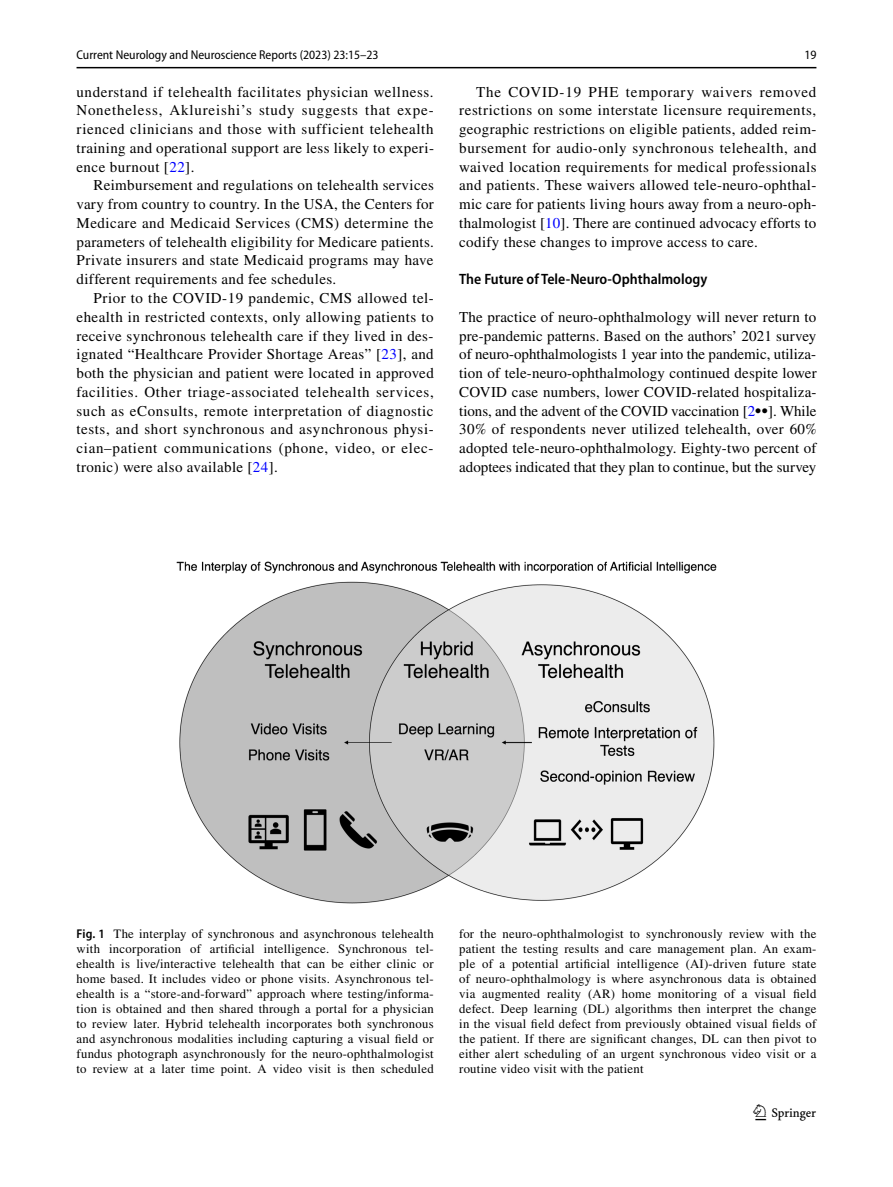
<style>
.page{position:relative;width:893px;height:1187px;background:#fff}
.page>*{position:absolute;margin:0;border:0;box-sizing:border-box;transform-origin:0 0}
.t1{font:22.5px "Springnew Regular 3";color:#000}
.t2{font:15px/18.8px "STIX";letter-spacing:.025em;color:#000;text-align:justify}
.t3{font:600 semi-condensed 15px "Myriad Pro";color:#000}
.t4{font:12.75px/15px "STIX";letter-spacing:.02em;color:#000;text-align:justify}
.t5{font:semi-condensed 12.75px "Myriad Pro";color:#000}
.s1{color:#00f}
.s2{font-size:12.75px}
.s3{font-family:"Myriad Pro";font-weight:600;font-stretch:semi-condensed}
</style>
<div class="page">
<hr style="left:77px;top:67px;width:739px;height:1px;background:#000">
<img style="left:176px;top:561px;width:540px;height:342px">
<p class="t5" style="left:77px;top:48px;width:304px">Current Neurology and Neuroscience Reports (2023) 23:15–23</p>
<p class="t5" style="left:804px;top:48px;width:14px">19</p>
<p class="t2" style="left:77px;top:83px;width:359px">understand if telehealth facilitates physician wellness.<br>Nonetheless, Aklureishi’s study suggests that expe&shy;rienced clinicians and those with sufficient telehealth training and operational support are less likely to experi&shy;ence burnout [<span class="s1">22</span>].</p>
<p class="t2" style="left:77px;top:177px;width:359px;text-indent:17px">Reimbursement and regulations on telehealth services vary from country to country. In the USA, the Centers for Medicare and Medicaid Services (CMS) determine the parameters of telehealth eligibility for Medicare patients.<br>Private insurers and state Medicaid programs may have different requirements and fee schedules.</p>
<p class="t2" style="left:77px;top:289px;width:359px;text-indent:17px">Prior to the COVID-19 pandemic, CMS allowed tel&shy;ehealth in restricted contexts, only allowing patients to receive synchronous telehealth care if they lived in des&shy;ignated “Healthcare Provider Shortage Areas” [<span class="s1">23</span>], and both the physician and patient were located in approved facilities. Other triage-associated telehealth services, such as eConsults, remote interpretation of diagnostic tests, and short synchronous and asynchronous physi&shy;cian–patient communications (phone, video, or elec&shy;tronic) were also available [<span class="s1">24</span>].</p>
<p class="t2" style="left:459px;top:83px;width:359px;text-indent:17px">The COVID-19 PHE temporary waivers removed restrictions on some interstate licensure requirements, geographic restrictions on eligible patients, added reim&shy;bursement for audio-only synchronous telehealth, and waived location requirements for medical professionals and patients. These waivers allowed tele-neuro-ophthal&shy;mic care for patients living hours away from a neuro-oph&shy;thalmologist [<span class="s1">10</span>]. There are continued advocacy efforts to codify these changes to improve access to care.</p>
<p class="t3" style="left:459px;top:271px;width:250px">The Future of Tele‑Neuro‑Ophthalmology</p>
<p class="t2" style="left:459px;top:308px;width:359px">The practice of neuro-ophthalmology will never return to pre-pandemic patterns. Based on the authors’ 2021 survey of neuro-ophthalmologists 1 year into the pandemic, utiliza&shy;tion of tele-neuro-ophthalmology continued despite lower COVID case numbers, lower COVID-related hospitaliza&shy;tions, and the advent of the COVID vaccination [<span class="s1">2</span><span class="s2">••</span>]. While 30% of respondents never utilized telehealth, over 60% adopted tele-neuro-ophthalmology. Eighty-two percent of adoptees indicated that they plan to continue, but the survey</p>
<p class="t4" style="left:77px;top:927px;width:359px"><span class="s3">Fig. 1</span> The interplay of synchronous and asynchronous telehealth with incorporation of artificial intelligence. Synchronous tel&shy;ehealth is live/interactive telehealth that can be either clinic or home based. It includes video or phone visits. Asynchronous tel&shy;ehealth is a “store-and-forward” approach where testing/informa&shy;tion is obtained and then shared through a portal for a physician to review later. Hybrid telehealth incorporates both synchronous and asynchronous modalities including capturing a visual field or fundus photograph asynchronously for the neuro-ophthalmologist to review at a later time point. A video visit is then scheduled</p>
<p class="t4" style="left:459px;top:927px;width:359px">for the neuro-ophthalmologist to synchronously review with the patient the testing results and care management plan. An exam&shy;ple of a potential artificial intelligence (AI)-driven future state of neuro-ophthalmology is where asynchronous data is obtained via augmented reality (AR) home monitoring of a visual field defect. Deep learning (DL) algorithms then interpret the change in the visual field defect from previously obtained visual fields of the patient. If there are significant changes, DL can then pivot to either alert scheduling of an urgent synchronous video visit or a routine video visit with the patient</p>
<h1 class="t1" style="left:755px;top:1104px;width:62px">1 3</h1>
</div>
